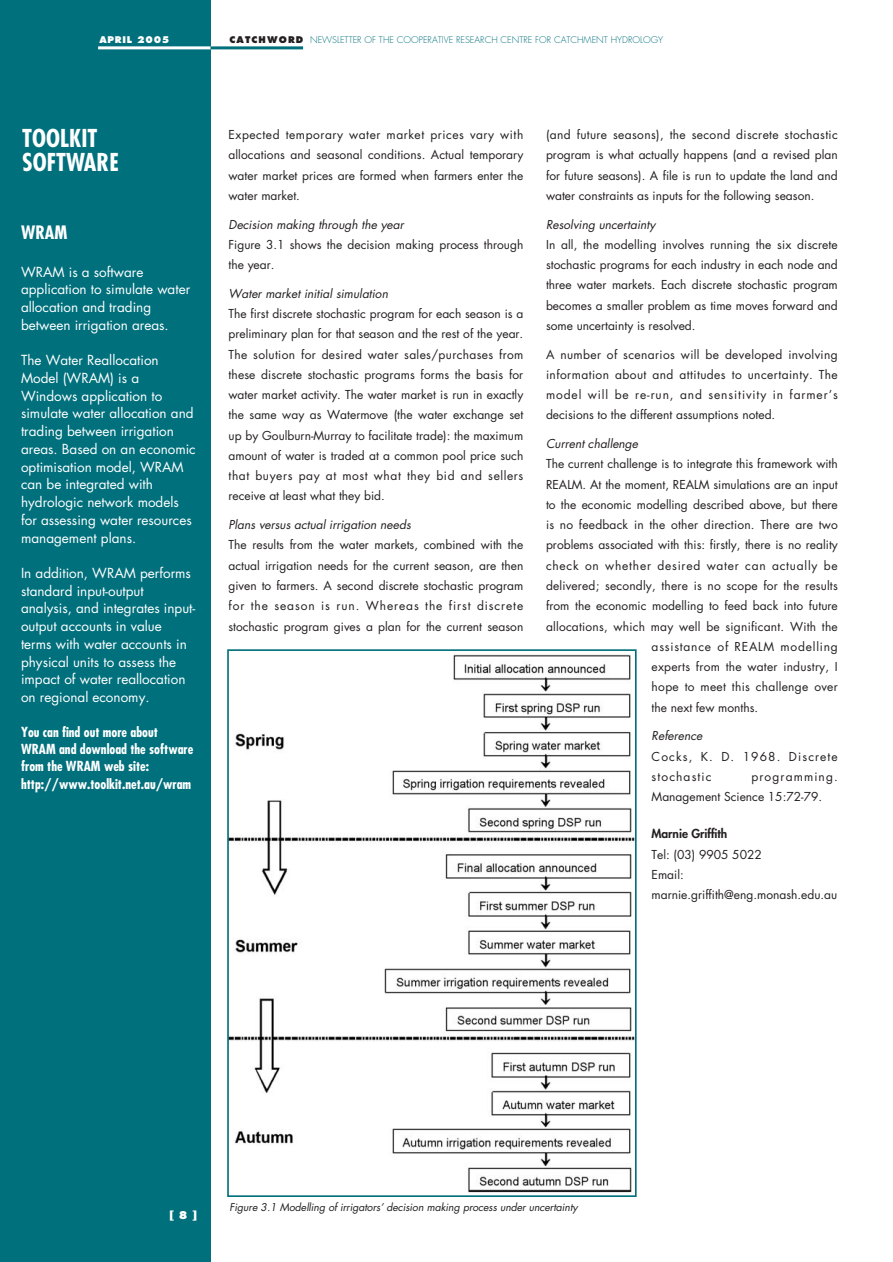
<style>
.page{position:relative;width:893px;height:1262px;background:#fff}
.page>*{position:absolute;margin:0;border:0;box-sizing:border-box;transform-origin:0 0}
.t1{font:700 condensed 24px/24px "Futura";color:#fff}
.t2{font:700 condensed 18px "Futura";color:#fff}
.t3{font:13.5px/17.7px "Futura";color:#fff}
.t4{font:700 condensed 13.5px/17.1px "Futura";color:#fff}
.t5{font:12px/20.2px "Futura";color:#231f20;text-align:justify}
.t6{font:italic 12px "Futura";color:#231f20}
.t7{font:12px "Futura";letter-spacing:.02em;color:#231f20}
.t8{font:12px "Futura";letter-spacing:.065em;color:#231f20}
.t9{font:12px/20.2px "Futura";letter-spacing:.09em;color:#231f20}
.t10{font:12px "Futura";letter-spacing:.025em;color:#231f20}
.t11{font:800 12px "Futura";letter-spacing:-.005em;color:#231f20}
.t12{font:italic 10.5px "Futura";letter-spacing:-.005em;color:#231f20}
.t13{font:800 10.5px "Futura";color:#fff}
.t14{font:300 9px "Futura";color:#00707c}
.t15{font:800 9px "Futura";letter-spacing:.085em;color:#fff}
.s1{font-weight:800;color:#231f20}
</style>
<div class="page">
<div style="left:0;top:0;width:210px;height:1261px;background:#00707c"></div>
<hr style="left:98px;top:46px;width:114px;height:3px;background:#fff">
<hr style="left:210px;top:46px;width:93px;height:3px;background:#00707c">
<img style="left:230px;top:654px;width:403px;height:539px">
<div style="left:227px;top:649px;width:409px;height:548px;border:2px solid #00707c"></div>
<p class="t15" style="left:99px;top:36px;width:72px">APRIL 2005</p>
<p class="t14" style="left:229px;top:36px;width:435px"><span class="s1">CATCHWORD</span> NEWSLETTER OF THE COOPERATIVE RESEARCH CENTRE FOR CATCHMENT HYDROLOGY</p>
<h1 class="t1" style="left:22px;top:128px;width:98px">TOOLKIT<br>SOFTWARE</h1>
<h2 class="t2" style="left:21px;top:225px;width:48px">WRAM</h2>
<p class="t3" style="left:21px;top:264px;width:171px">WRAM is a software application to simulate water allocation and trading between irrigation areas.</p>
<p class="t3" style="left:21px;top:352px;width:176px">The Water Reallocation<br>Model (WRAM) is a<br>Windows application to simulate water allocation and trading between irrigation areas. Based on an economic optimisation model, WRAM can be integrated with hydrologic network models for assessing water resources management plans.</p>
<p class="t3" style="left:21px;top:565px;width:176px">In addition, WRAM performs standard input-output analysis, and integrates input&shy;output accounts in value terms with water accounts in physical units to assess the impact of water reallocation on regional economy.</p>
<p class="t4" style="left:21px;top:725px;width:174px">You can find out more about<br>WRAM and download the software from the WRAM web site: http://www.toolkit.net.au/wram</p>
<p class="t5" style="left:228px;top:125px;width:296px">Expected temporary water market prices vary with allocations and seasonal conditions. Actual temporary water market prices are formed when farmers enter the water market.</p>
<p class="t6" style="left:228px;top:219px;width:177px">Decision making through the year</p>
<p class="t5" style="left:228px;top:235px;width:296px">Figure 3.1 shows the decision making process through the year.</p>
<p class="t6" style="left:228px;top:288px;width:161px">Water market initial simulation</p>
<p class="t5" style="left:228px;top:305px;width:296px">The first discrete stochastic program for each season is a preliminary plan for that season and the rest of the year.<br>The solution for desired water sales/purchases from these discrete stochastic programs forms the basis for water market activity. The water market is run in exactly the same way as Watermove (the water exchange set up by Goulburn-Murray to facilitate trade): the maximum amount of water is traded at a common pool price such that buyers pay at most what they bid and sellers receive at least what they bid.</p>
<p class="t6" style="left:228px;top:519px;width:184px">Plans versus actual irrigation needs</p>
<p class="t5" style="left:228px;top:536px;width:296px">The results from the water markets, combined with the actual irrigation needs for the current season, are then given to farmers. A second discrete stochastic program for the season is run. Whereas the first discrete stochastic program gives a plan for the current season</p>
<p class="t5" style="left:546px;top:125px;width:293px">(and future seasons), the second discrete stochastic program is what actually happens (and a revised plan for future seasons). A file is run to update the land and water constraints as inputs for the following season.</p>
<p class="t6" style="left:546px;top:219px;width:111px">Resolving uncertainty</p>
<p class="t5" style="left:546px;top:235px;width:293px">In all, the modelling involves running the six discrete stochastic programs for each industry in each node and three water markets. Each discrete stochastic program becomes a smaller problem as time moves forward and some uncertainty is resolved.</p>
<p class="t5" style="left:546px;top:345px;width:293px">A number of scenarios will be developed involving information about and attitudes to uncertainty. The model will be re-run, and sensitivity in farmer’s decisions to the different assumptions noted.</p>
<p class="t6" style="left:546px;top:438px;width:94px">Current challenge</p>
<p class="t5" style="left:546px;top:455px;width:293px">The current challenge is to integrate this framework with</p>
<p class="t5" style="left:546px;top:475px;width:293px">REALM. At the moment, REALM simulations are an input</p>
<p class="t5" style="left:546px;top:495px;width:293px">to the economic modelling described above, but there</p>
<p class="t5" style="left:546px;top:516px;width:293px">is no feedback in the other direction. There are two</p>
<p class="t5" style="left:546px;top:536px;width:293px">problems associated with this: firstly, there is no reality</p>
<p class="t8" style="left:546px;top:560px;width:293px">check on whether desired water can actually be</p>
<p class="t5" style="left:546px;top:576px;width:293px">delivered; secondly, there is no scope for the results</p>
<p class="t5" style="left:546px;top:597px;width:293px">from the economic modelling to feed back into future</p>
<p class="t7" style="left:546px;top:620px;width:293px">allocations, which may well be significant. With the</p>
<p class="t8" style="left:651px;top:641px;width:188px">assistance of REALM modelling</p>
<p class="t7" style="left:651px;top:661px;width:188px">experts from the water industry, I</p>
<p class="t10" style="left:651px;top:681px;width:188px">hope to meet this challenge over</p>
<p class="t5" style="left:651px;top:698px;width:108px">the next few months.</p>
<p class="t6" style="left:651px;top:730px;width:52px">Reference</p>
<p class="t9" style="left:651px;top:747px;width:188px">Cocks, K. D. 1968. Discrete stochastic</p>
<p class="t5" style="left:651px;top:767px;width:188px;text-indent:100px">programming.<br>Management Science 15:72-79.</p>
<p class="t11" style="left:651px;top:828px;width:77px">Marnie Griffith</p>
<p class="t5" style="left:651px;top:845px;width:187px;text-align:left">Tel: (03) 9905 5022<br>Email: marnie.griffith@eng.monash.edu.au</p>
<p class="t13" style="left:170px;top:1210px;width:29px">[ 8 ]</p>
<p class="t12" style="left:230px;top:1201px;width:349px">Figure 3.1 Modelling of irrigators’ decision making process under uncertainty</p>
</div>
